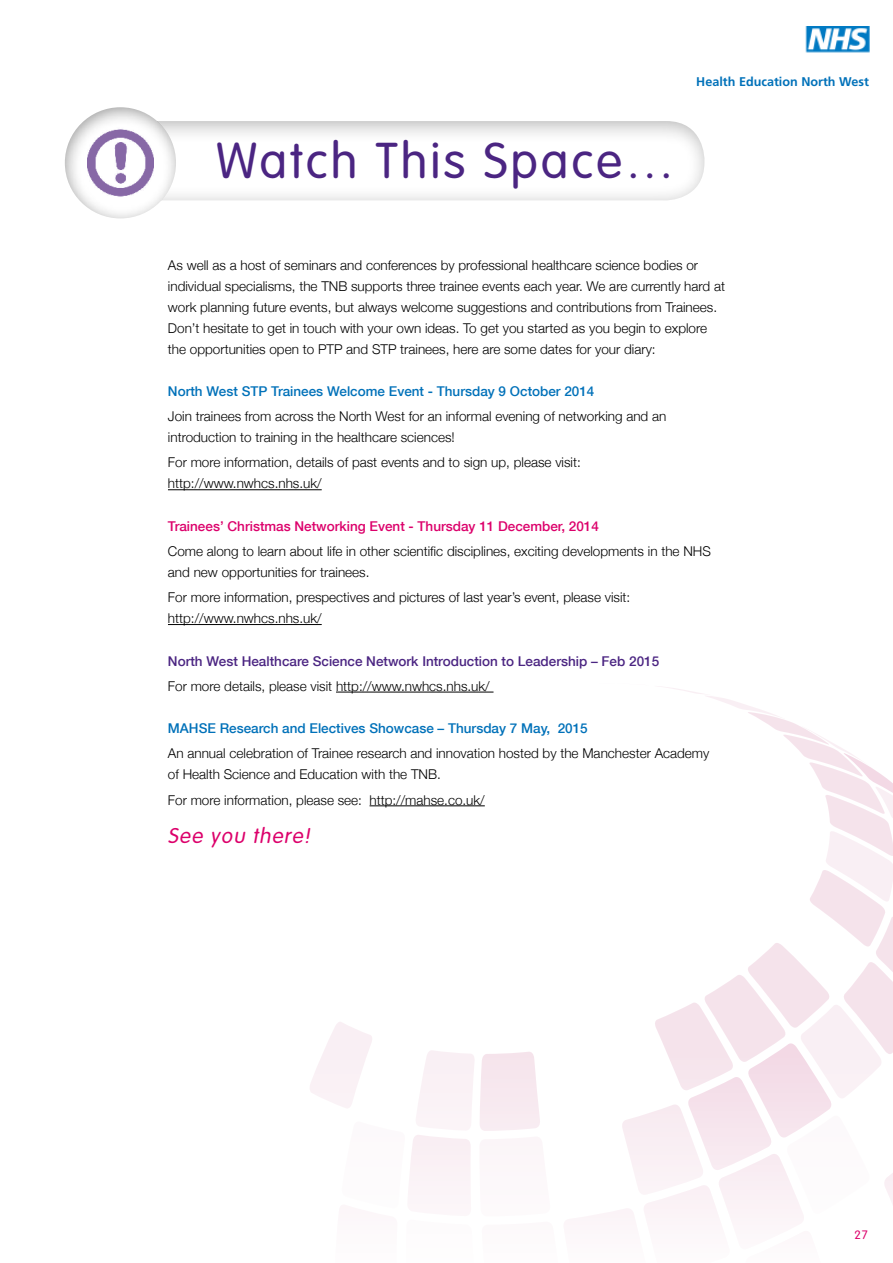
<style>
.page{position:relative;width:893px;height:1263px;background:#fff}
.page>*{position:absolute;margin:0;border:0;box-sizing:border-box;transform-origin:0 0}
.t1{font:300 49.5px "VAG Rounded";letter-spacing:.06em;color:#4b2582}
.t2{font:italic 300 21px "VAG Rounded";color:#dc006b}
.t3{font:300 13.5px/21px "Helvetica Neue";color:#000}
.t4{font:500 13.5px "Helvetica Neue";color:#0071b9}
.t5{font:500 13.5px "Helvetica Neue";color:#4b2582}
.t6{font:500 13.5px "Helvetica Neue";color:#dc006b}
.t7{font:700 12.6px "Frutiger";color:#0071b9}
.t8{font:300 12px "VAG Rounded";color:#dc006b}
</style>
<div class="page">
<svg style="left:310px;top:687px;width:583px;height:531px"></svg>
<img style="left:805px;top:26px;width:64px;height:27px">
<hr style="left:168px;top:489px;width:154px;height:1px;background:#000">
<hr style="left:168px;top:624px;width:154px;height:1px;background:#000">
<hr style="left:336px;top:692px;width:157px;height:1px;background:#000">
<hr style="left:370px;top:805px;width:115px;height:1px;background:#000">
<div style="left:95px;top:113px;width:609px;height:89px;background:#000;opacity:.3"></div>
<div style="left:62px;top:105px;width:115px;height:114px;background:#000;opacity:.4"></div>
<img style="left:87px;top:127px;width:67px;height:71px">
<h1 class="t1" style="left:216px;top:132px;width:460px">Watch This Space…</h1>
<p class="t7" style="left:696px;top:74px;width:174px">Health Education North West</p>
<p class="t3" style="left:168px;top:254px;width:559px">As well as a host of seminars and conferences by professional healthcare science bodies or individual specialisms, the TNB supports three trainee events each year. We are currently hard at work planning future events, but always welcome suggestions and contributions from Trainees.<br>Don’t hesitate to get in touch with your own ideas. To get you started as you begin to explore the opportunities open to PTP and STP trainees, here are some dates for your diary:</p>
<p class="t4" style="left:168px;top:380px;width:428px">North West STP Trainees Welcome Event - Thursday 9 October 2014</p>
<p class="t3" style="left:168px;top:405px;width:500px">Join trainees from across the North West for an informal evening of networking and an introduction to training in the healthcare sciences!</p>
<p class="t3" style="left:168px;top:451px;width:414px">For more information, details of past events and to sign up, please visit: http://www.nwhcs.nhs.uk/</p>
<p class="t6" style="left:168px;top:515px;width:432px">Trainees’ Christmas Networking Event - Thursday 11 December, 2014</p>
<p class="t3" style="left:168px;top:540px;width:544px">Come along to learn about life in other scientific disciplines, exciting developments in the NHS and new opportunities for trainees.</p>
<p class="t3" style="left:168px;top:586px;width:464px">For more information, prespectives and pictures of last year’s event, please visit: http://www.nwhcs.nhs.uk/</p>
<p class="t5" style="left:168px;top:650px;width:493px">North West Healthcare Science Network Introduction to Leadership – Feb 2015</p>
<p class="t3" style="left:168px;top:675px;width:323px">For more details, please visit http://www.nwhcs.nhs.uk/</p>
<p class="t4" style="left:168px;top:717px;width:421px">MAHSE Research and Electives Showcase – Thursday 7 May, 2015</p>
<p class="t3" style="left:168px;top:742px;width:543px">An annual celebration of Trainee research and innovation hosted by the Manchester Academy of Health Science and Education with the TNB.</p>
<p class="t3" style="left:168px;top:788px;width:318px">For more information, please see: http://mahse.co.uk/</p>
<h2 class="t2" style="left:168px;top:823px;width:148px">See you there!</h2>
<p class="t8" style="left:854px;top:1228px;width:15px">27</p>
</div>
